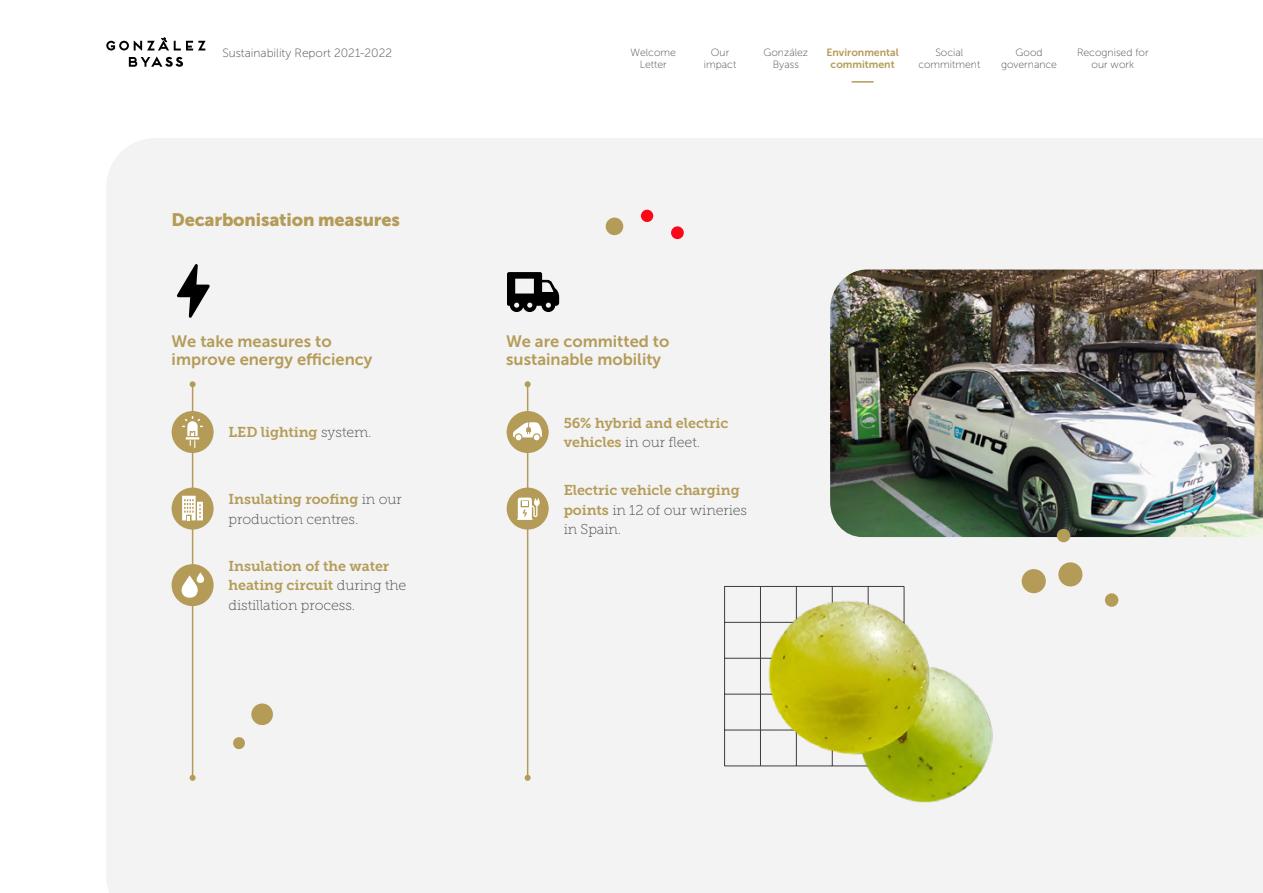
<style>
.page{position:relative;width:1263px;height:893px;background:#fff}
.page>*{position:absolute;margin:0;border:0;box-sizing:border-box;transform-origin:0 0}
.H2_Títulos_de_aparta{font:18px "Museo Sans 900";letter-spacing:-.01em;color:#b49b57}
.P_Texto_infografia_l{font:16.5px/18px "Museo Sans 700";color:#b49b57}
.P_Texto_infografia_l-2{font:14.25px/19.5px "Museo Slab 700";letter-spacing:-.005em;color:#b49b57}
.P_Texto_infografia_l-3{font:14.25px/19.5px "Museo Slab 100";letter-spacing:-.005em;color:#4b4b4b}
.t1{font:12px "Museo Sans 100";color:#4b4b4b}
.t2{font:10.5px/12px "Museo Sans 100";color:#4b4b4b;text-align:center}
.t3{font:10.5px/12px "Museo Sans 700";color:#b49b57;text-align:center}
.s1{font-family:"Museo Slab 100";color:#4b4b4b}
.s2{font-family:"Museo Slab 700";color:#b49b57}
</style>
<div class="page">
<svg style="left:106px;top:37px;width:100px;height:13px"></svg>
<svg style="left:129px;top:56px;width:54px;height:11px"></svg>
<hr style="left:852px;top:81px;width:21px;height:2px;background:#b49b57">
<div style="left:107px;top:138px;width:1156px;height:755px;background:#f3f3f3"></div>
<img style="left:830px;top:270px;width:433px;height:267px">
<hr style="left:724px;top:766px;width:180px;height:1px;background:#3d3d40">
<hr style="left:724px;top:730px;width:180px;height:1px;background:#3d3d40">
<hr style="left:724px;top:694px;width:180px;height:1px;background:#3d3d40">
<hr style="left:724px;top:658px;width:180px;height:1px;background:#3d3d40">
<hr style="left:724px;top:622px;width:180px;height:1px;background:#3d3d40">
<hr style="left:724px;top:586px;width:180px;height:1px;background:#3d3d40">
<hr style="left:904px;top:586px;width:1px;height:180px;background:#3d3d40">
<hr style="left:868px;top:586px;width:1px;height:180px;background:#3d3d40">
<hr style="left:832px;top:586px;width:1px;height:180px;background:#3d3d40">
<hr style="left:796px;top:586px;width:1px;height:180px;background:#3d3d40">
<hr style="left:760px;top:586px;width:1px;height:180px;background:#3d3d40">
<hr style="left:724px;top:586px;width:1px;height:180px;background:#3d3d40">
<div style="left:1105px;top:593px;width:13px;height:14px;background:#b49b57;border-radius:50%"></div>
<div style="left:1022px;top:569px;width:24px;height:24px;background:#b49b57;border-radius:50%"></div>
<div style="left:1058px;top:562px;width:24px;height:24px;background:#b49b57;border-radius:50%"></div>
<div style="left:1057px;top:529px;width:13px;height:13px;background:#b49b57;border-radius:50%"></div>
<div style="left:251px;top:703px;width:22px;height:22px;background:#b49b57;border-radius:50%"></div>
<div style="left:606px;top:218px;width:17px;height:17px;background:#b49b57;border-radius:50%"></div>
<div style="left:641px;top:210px;width:12px;height:12px;background:#fa0a19;border-radius:50%"></div>
<div style="left:671px;top:226px;width:13px;height:13px;background:#fa0a19;border-radius:50%"></div>
<svg style="left:232px;top:736px;width:14px;height:14px"></svg>
<hr style="left:527px;top:384px;width:1px;height:394px;background:#b49b57">
<svg style="left:525px;top:381px;width:6px;height:6px"></svg>
<svg style="left:525px;top:775px;width:6px;height:6px"></svg>
<div style="left:507px;top:411px;width:42px;height:42px;background:#b49b57;border-radius:50%"></div>
<div style="left:507px;top:488px;width:42px;height:42px;background:#b49b57;border-radius:50%"></div>
<hr style="left:192px;top:384px;width:1px;height:394px;background:#b49b57">
<svg style="left:190px;top:381px;width:6px;height:6px"></svg>
<svg style="left:190px;top:775px;width:6px;height:6px"></svg>
<div style="left:172px;top:411px;width:42px;height:42px;background:#b49b57;border-radius:50%"></div>
<div style="left:172px;top:488px;width:42px;height:42px;background:#b49b57;border-radius:50%"></div>
<div style="left:172px;top:564px;width:42px;height:42px;background:#b49b57;border-radius:50%"></div>
<svg style="left:177px;top:264px;width:33px;height:54px"></svg>
<svg style="left:507px;top:272px;width:52px;height:40px"></svg>
<svg style="left:182px;top:416px;width:21px;height:32px"></svg>
<svg style="left:182px;top:496px;width:21px;height:24px"></svg>
<svg style="left:181px;top:572px;width:23px;height:26px"></svg>
<svg style="left:513px;top:422px;width:29px;height:18px"></svg>
<svg style="left:517px;top:498px;width:23px;height:22px"></svg>
<img style="left:769px;top:600px;width:224px;height:203px">
<p class="t1" style="left:222px;top:47px;width:171px">Sustainability Report 2021-2022</p>
<p class="H2_Títulos_de_aparta" style="left:172px;top:209px;width:230px">Decarbonisation measures</p>
<p class="t2" style="left:630px;top:46px;width:47px">Welcome<br>Letter</p>
<p class="t2" style="left:918px;top:46px;width:64px">Social commitment</p>
<p class="t2" style="left:1001px;top:46px;width:58px">Good governance</p>
<p class="t2" style="left:1077px;top:46px;width:73px">Recognised for our work</p>
<p class="t2" style="left:704px;top:46px;width:34px">Our impact</p>
<p class="t2" style="left:763px;top:46px;width:46px">González<br>Byass</p>
<p class="t3" style="left:826px;top:46px;width:74px">Environmental commitment</p>
<p class="P_Texto_infografia_l" style="left:172px;top:332px;width:202px">We take measures to improve energy efficiency</p>
<p class="P_Texto_infografia_l" style="left:506px;top:332px;width:165px">We are committed to sustainable mobility</p>
<p class="P_Texto_infografia_l-2" style="left:229px;top:423px;width:145px">LED lighting <span class="s1">system.</span></p>
<p class="P_Texto_infografia_l-3" style="left:229px;top:490px;width:175px"><span class="s2">Insulating roofing</span> in our production centres.</p>
<p class="P_Texto_infografia_l-2" style="left:229px;top:556px;width:179px">Insulation of the water heating circuit <span class="s1">during the distillation process.</span></p>
<p class="P_Texto_infografia_l-2" style="left:564px;top:413px;width:166px">56% hybrid and electric vehicles <span class="s1">in our fleet.</span></p>
<p class="P_Texto_infografia_l-2" style="left:564px;top:480px;width:185px">Electric vehicle charging points <span class="s1">in 12 of our wineries in Spain.</span></p>
</div>
